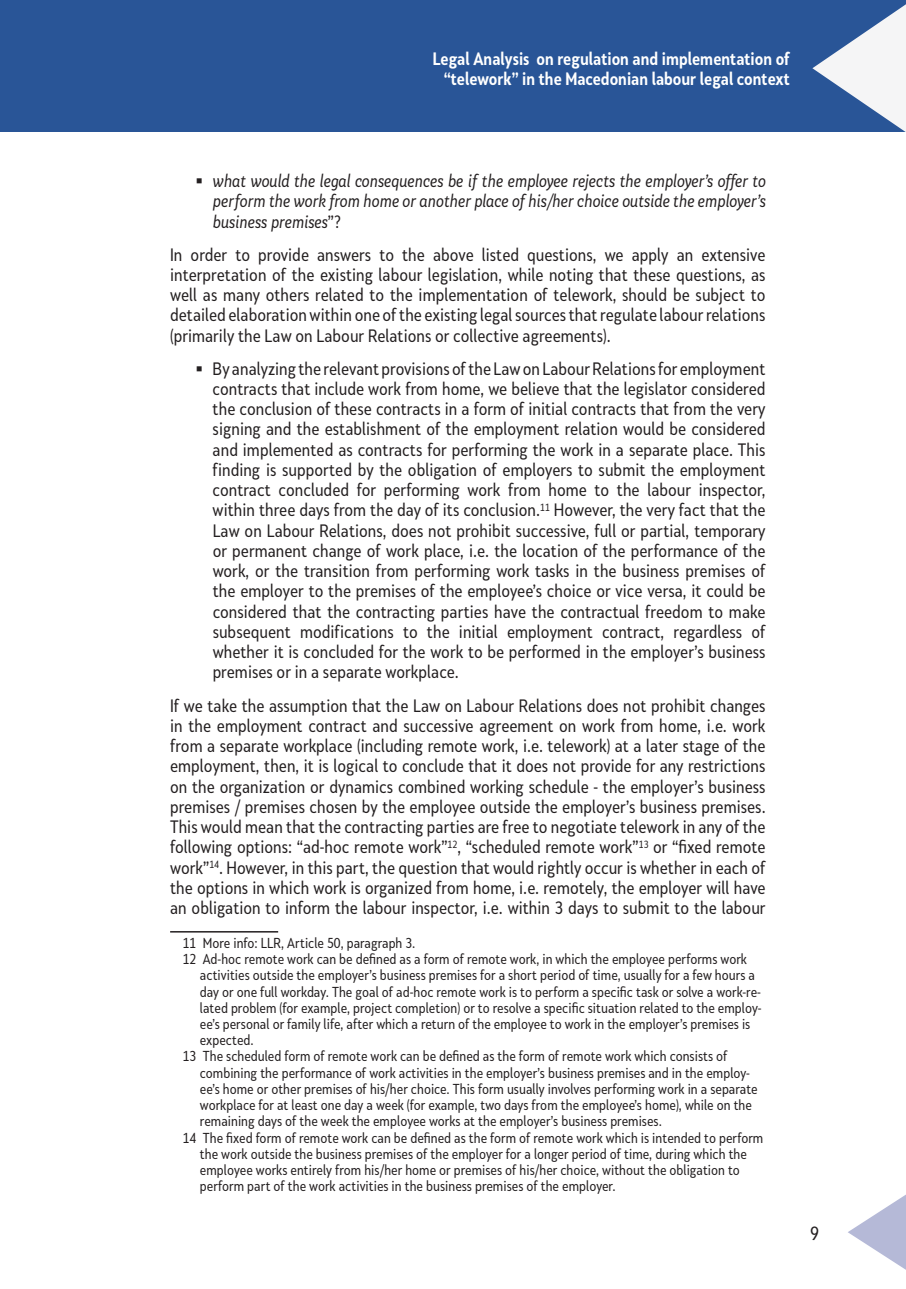
<style>
.page{position:relative;width:906px;height:1289px;background:#fff}
.page>*{position:absolute;margin:0;border:0;box-sizing:border-box;transform-origin:0 0}
.t1{font:18px "Skola Sans Cn";color:#231f20}
.t2{font:16.8px/20.2px "Skola Sans Cn";color:#231f20;text-align:justify}
.t3{font:italic 16.8px/20.2px "Skola Sans Cn";color:#231f20;text-align:justify}
.t4{font:700 16.8px/20.2px "Skola Sans Cn";color:#fff;text-align:right}
.t5{font:13.5px "Skola Sans Cn";color:#231f20}
.s1{font-style:normal}
</style>
<div class="page">
<div style="left:0;top:0;width:906px;height:132px;background:#295597"></div>
<svg style="left:812px;top:4px;width:94px;height:128px"></svg>
<svg style="left:848px;top:1194px;width:58px;height:75px"></svg>
<hr style="left:170px;top:931px;width:108px;height:1px;background:#231f20">
<p class="t4" style="left:433px;top:48px;width:358px">Legal Analysis on regulation and implementation of “telework” in the Macedonian labour legal context</p>
<p class="t3" style="left:213px;top:170px;width:554px">what would the legal consequences be if the employee rejects the employer’s offer to perform the work from home or another place of his/her choice outside the employer’s business premises<span class="s1">”?</span></p>
<p class="t2" style="left:170px;top:244px;width:597px">In order to provide answers to the above listed questions, we apply an extensive interpretation of the existing labour legislation, while noting that these questions, as well as many others related to the implementation of telework, should be subject to detailed elaboration within one of the existing legal sources that regulate labour relations (primarily the Law on Labour Relations or collective agreements).</p>
<p class="t2" style="left:213px;top:358px;width:554px">By analyzing the relevant provisions of the Law on Labour Relations for employment contracts that include work from home, we believe that the legislator considered the conclusion of these contracts in a form of initial contracts that from the very signing and the establishment of the employment relation would be considered and implemented as contracts for performing the work in a separate place. This finding is supported by the obligation of employers to submit the employment contract concluded for performing work from home to the labour inspector, within three days from the day of its conclusion.<sup>11</sup> However, the very fact that the Law on Labour Relations, does not prohibit successive, full or partial, temporary or permanent change of work place, i.e. the location of the performance of the work, or the transition from performing work tasks in the business premises of the employer to the premises of the employee’s choice or vice versa, it could be considered that the contracting parties have the contractual freedom to make subsequent modifications to the initial employment contract, regardless of whether it is concluded for the work to be performed in the employer’s business premises or in a separate workplace.</p>
<p class="t2" style="left:170px;top:695px;width:597px">If we take the assumption that the Law on Labour Relations does not prohibit changes in the employment contract and successive agreement on work from home, i.e. work from a separate workplace (including remote work, i.e. telework) at a later stage of the employment, then, it is logical to conclude that it does not provide for any restrictions on the organization or dynamics combined working schedule - the employer’s business premises / premises chosen by the employee outside the employer’s business premises.<br>This would mean that the contracting parties are free to negotiate telework in any of the following options: “ad-hoc remote work”<sup>12</sup>, “scheduled remote work”<sup>13</sup> or “fixed remote work”<sup>14</sup>. However, in this part, the question that would rightly occur is whether in each of the options in which work is organized from home, i.e. remotely, the employer will have an obligation to inform the labour inspector, i.e. within 3 days to submit to the labour</p>
<p class="t5" style="left:183px;top:934px;width:234px">11 More info: LLR, Article 50, paragraph 3.</p>
<p class="t5" style="left:183px;top:951px;width:565px">12 Ad-hoc remote work can be defined as a form of remote work, in which the employee performs work</p>
<p class="t5" style="left:200px;top:967px;width:556px">activities outside the employer’s business premises for a short period of time, usually for a few hours a</p>
<p class="t5" style="left:200px;top:983px;width:562px">day or one full workday. The goal of ad-hoc remote work is to perform a specific task or solve a work-re-</p>
<p class="t5" style="left:200px;top:999px;width:563px">lated problem (for example, project completion) or to resolve a specific situation related to the employ-</p>
<p class="t5" style="left:200px;top:1015px;width:552px">ee’s personal or family life, after which a return of the employee to work in the employer’s premises is</p>
<p class="t5" style="left:200px;top:1032px;width:55px">expected.</p>
<p class="t5" style="left:183px;top:1048px;width:546px">13 The scheduled form of remote work can be defined as the form of remote work which consists of</p>
<p class="t5" style="left:200px;top:1064px;width:551px">combining the performance of work activities in the employer’s business premises and in the employ-</p>
<p class="t5" style="left:200px;top:1080px;width:559px">ee’s home or other premises of his/her choice. This form usually involves performing work in a separate</p>
<p class="t5" style="left:200px;top:1096px;width:553px">workplace for at least one day a week (for example, two days from the employee’s home), while on the</p>
<p class="t5" style="left:200px;top:1113px;width:463px">remaining days of the week the employee works at the employer’s business premises.</p>
<p class="t5" style="left:183px;top:1129px;width:582px">14 The fixed form of remote work can be defined as the form of remote work which is intended to perform</p>
<p class="t5" style="left:200px;top:1145px;width:548px">the work outside the business premises of the employer for a longer period of time, during which the</p>
<p class="t5" style="left:200px;top:1161px;width:541px">employee works entirely from his/her home or premises of his/her choice, without the obligation to</p>
<p class="t5" style="left:200px;top:1177px;width:417px">perform part of the work activities in the business premises of the employer.</p>
<p class="t1" style="left:810px;top:1222px;width:10px">9</p>
</div>
